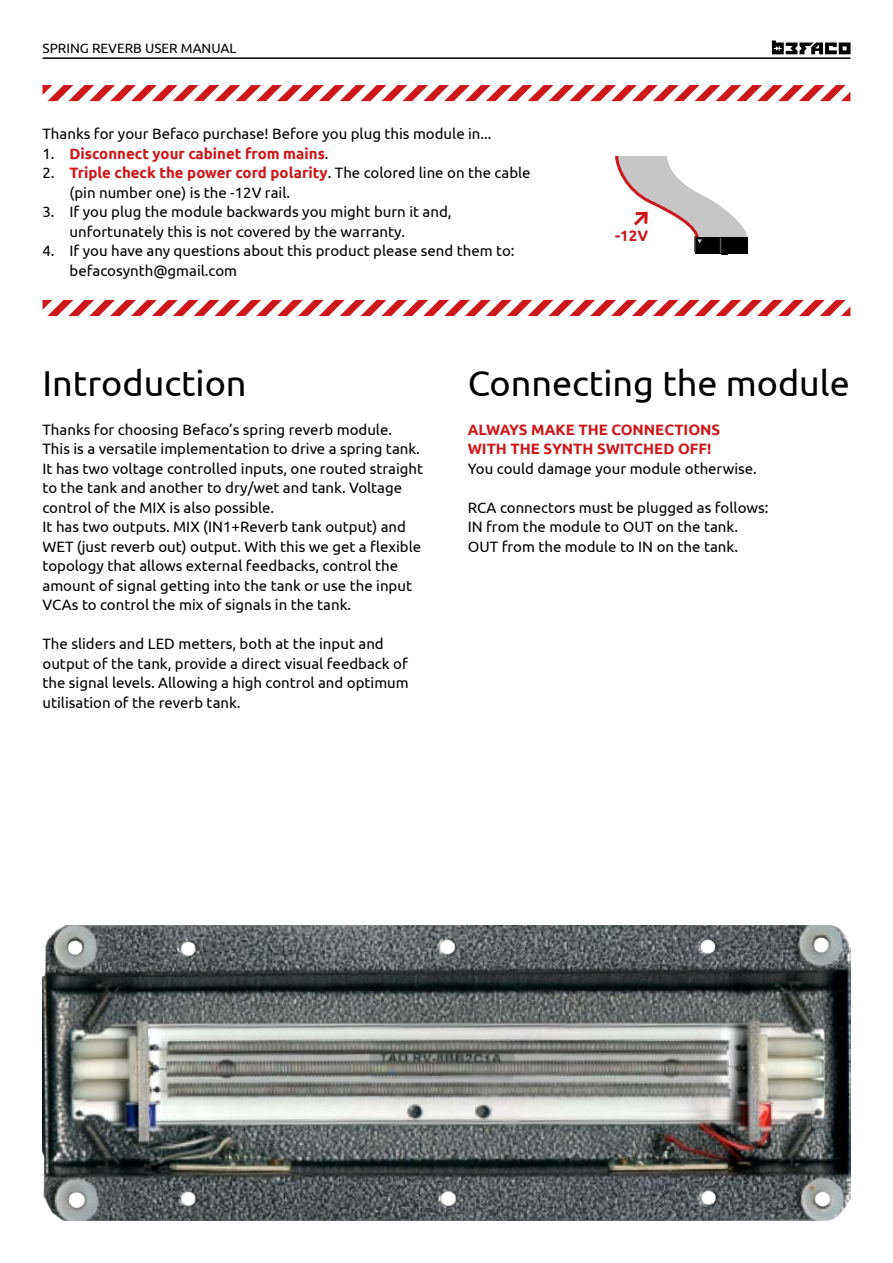
<style>
.page{position:relative;width:893px;height:1263px;background:#fff}
.page>*{position:absolute;margin:0;border:0;box-sizing:border-box;transform-origin:0 0}
.t1{font:36px "Ubuntu";color:#000}
.t2{font:15px/19.5px "Ubuntu";color:#000}
.t3{font:700 15px/19.5px "Ubuntu";color:#cd171a}
.t4{font:13.5px "Ubuntu";color:#000}
.s1{font-weight:400;color:#000}
.s2{font-weight:700;color:#cd171a}
</style>
<div class="page">
<hr style="left:43px;top:57px;width:807px;height:2px;background:#000">
<svg style="left:772px;top:41px;width:78px;height:13px"></svg>
<svg style="left:43px;top:85px;width:807px;height:16px"></svg>
<svg style="left:43px;top:300px;width:807px;height:16px"></svg>
<svg style="left:615px;top:156px;width:133px;height:98px"></svg>
<img style="left:43px;top:926px;width:807px;height:294px">
<p class="t4" style="left:43px;top:40px;width:196px">SPRING REVERB USER MANUAL</p>
<p class="t2" style="left:43px;top:124px;width:451px">Thanks for your Befaco purchase! Before you plug this module in...</p>
<p class="t3" style="left:43px;top:143px;width:288px"><span class="s1">1.</span> Disconnect your cabinet from mains<span class="s1">.</span></p>
<p class="t2" style="left:70px;top:163px;width:463px;text-indent:-27px">2. <span class="s2">Triple check the power cord polarity</span>. The colored line on the cable (pin number one) is the -12V rail.</p>
<p class="t2" style="left:70px;top:202px;width:384px;text-indent:-27px">3. If you plug the module backwards you might burn it and, unfortunately this is not covered by the warranty.</p>
<p class="t2" style="left:70px;top:241px;width:447px;text-indent:-27px">4. If you have any questions about this product please send them to: befacosynth@gmail.com</p>
<p class="t3" style="left:615px;top:225px;width:34px">-12V</p>
<h1 class="t1" style="left:43px;top:361px;width:206px">Introduction</h1>
<p class="t2" style="left:43px;top:419px;width:382px">Thanks for choosing Befaco’s spring reverb module.<br>This is a versatile implementation to drive a spring tank.<br>It has two voltage controlled inputs, one routed straight to the tank and another to dry/wet and tank. Voltage control of the MIX is also possible.<br>It has two outputs. MIX (IN1+Reverb tank output) and WET (just reverb out) output. With this we get a flexible topology that allows external feedbacks, control the amount of signal getting into the tank or use the input VCAs to control the mix of signals in the tank.</p>
<p class="t2" style="left:43px;top:633px;width:368px">The sliders and LED metters, both at the input and output of the tank, provide a direct visual feedback of the signal levels. Allowing a high control and optimum utilisation of the reverb tank.</p>
<h1 class="t1" style="left:468px;top:361px;width:384px">Connecting the module</h1>
<p class="t3" style="left:468px;top:419px;width:254px">ALWAYS MAKE THE CONNECTIONS<br>WITH THE SYNTH SWITCHED OFF!</p>
<p class="t2" style="left:468px;top:458px;width:291px">You could damage your module otherwise.</p>
<p class="t2" style="left:468px;top:497px;width:302px">RCA connectors must be plugged as follows:<br>IN from the module to OUT on the tank.<br>OUT from the module to IN on the tank.</p>
</div>
